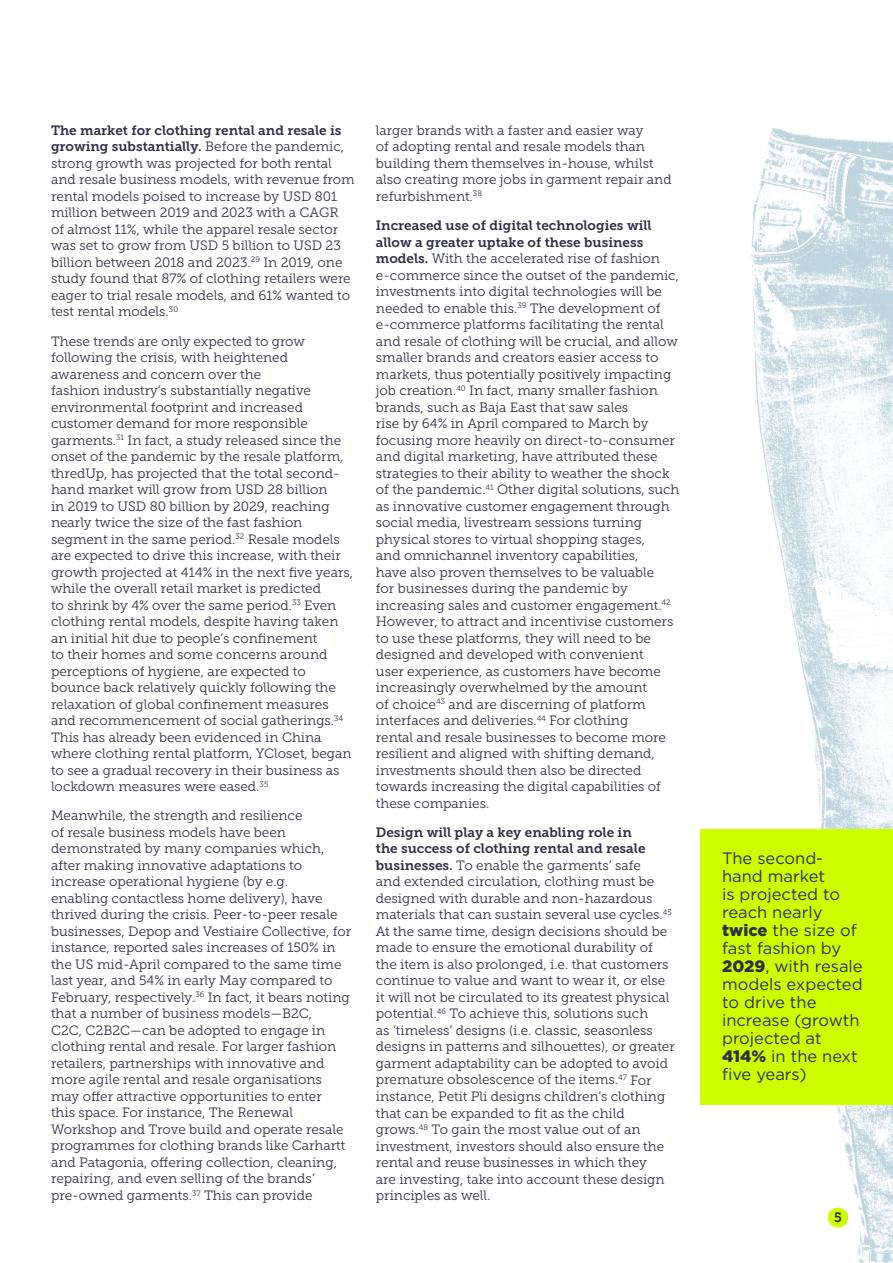
<style>
.page{position:relative;width:893px;height:1263px;background:#fff}
.page>*{position:absolute;margin:0;border:0;box-sizing:border-box;transform-origin:0 0}
.t1{font:16.5px/18px "Gotham";color:#2f2f46}
.t2{font:13.5px/16.5px "Museo Slab 300";color:#2f2f46}
.t3{font:13.5px/16.5px "Museo Slab 700";color:#2f2f46}
.s1{font-family:"Museo Slab 300"}
.s2{font-family:"Museo Slab 700"}
.s3{font-weight:900}
</style>
<div class="page">
<img style="left:711px;top:128px;width:182px;height:1135px">
<div style="left:701px;top:830px;width:192px;height:275px;background:#cf0"></div>
<div style="left:828px;top:1208px;width:20px;height:19px;background:#cf0;border-radius:10px"></div>
<p class="t3" style="left:51px;top:122px;width:295px">The market for clothing rental and resale is growing substantially. <span class="s1">Before the pandemic,</span></p>
<p class="t2" style="left:51px;top:155px;width:305px">strong growth was projected for both rental and resale business models, with revenue from rental models poised to increase by USD 801 million between 2019 and 2023 with a CAGR of almost 11%, while the apparel resale sector was set to grow from USD 5 billion to USD 23 billion between 2018 and 2023.<sup>29</sup> In 2019, one study found that 87% of clothing retailers were eager to trial resale models, and 61% wanted to test rental models.<sup>30</sup></p>
<p class="t2" style="left:51px;top:333px;width:304px">These trends are only expected to grow following the crisis, with heightened awareness and concern over the<br>fashion industry’s substantially negative environmental footprint and increased customer demand for more responsible garments.<sup>31</sup> In fact, a study released since the onset of the pandemic by the resale platform, thredUp, has projected that the total second&shy;hand market will grow from USD 28 billion<br>in 2019 to USD 80 billion by 2029, reaching nearly twice the size of the fast fashion segment in the same period.<sup>32</sup> Resale models are expected to drive this increase, with their growth projected at 414% in the next five years, while the overall retail market is predicted<br>to shrink by 4% over the same period.<sup>33</sup> Even clothing rental models, despite having taken an initial hit due to people’s confinement<br>to their homes and some concerns around perceptions of hygiene, are expected to bounce back relatively quickly following the relaxation of global confinement measures and recommencement of social gatherings.<sup>34<br></sup>This has already been evidenced in China where clothing rental platform, YCloset, began to see a gradual recovery in their business as lockdown measures were eased.<sup>35</sup></p>
<p class="t2" style="left:51px;top:808px;width:302px">Meanwhile, the strength and resilience<br>of resale business models have been demonstrated by many companies which, after making innovative adaptations to increase operational hygiene (by e.g.<br>enabling contactless home delivery), have thrived during the crisis. Peer-to-peer resale businesses, Depop and Vestiaire Collective, for instance, reported sales increases of 150% in the US mid-April compared to the same time last year, and 54% in early May compared to February, respectively.<sup>36</sup> In fact, it bears noting that a number of business models—B2C,<br>C2C, C2B2C—can be adopted to engage in clothing rental and resale. For larger fashion retailers, partnerships with innovative and more agile rental and resale organisations may offer attractive opportunities to enter<br>this space. For instance, The Renewal Workshop and Trove build and operate resale programmes for clothing brands like Carhartt and Patagonia, offering collection, cleaning, repairing, and even selling of the brands’ pre-owned garments.<sup>37</sup> This can provide</p>
<p class="t2" style="left:376px;top:122px;width:297px">larger brands with a faster and easier way<br>of adopting rental and resale models than building them themselves in-house, whilst also creating more jobs in garment repair and refurbishment.<sup>38</sup></p>
<p class="t3" style="left:376px;top:217px;width:277px">Increased use of digital technologies will allow a greater uptake of these business</p>
<p class="t2" style="left:376px;top:250px;width:305px"><span class="s2">models.</span> With the accelerated rise of fashion e-commerce since the outset of the pandemic, investments into digital technologies will be needed to enable this.<sup>39</sup> The development of e-commerce platforms facilitating the rental and resale of clothing will be crucial, and allow smaller brands and creators easier access to markets, thus potentially positively impacting job creation.<sup>40</sup> In fact, many smaller fashion brands, such as Baja East that saw sales<br>rise by 64% in April compared to March by focusing more heavily on direct-to-consumer and digital marketing, have attributed these strategies to their ability to weather the shock of the pandemic.<sup>41</sup> Other digital solutions, such as innovative customer engagement through social media, livestream sessions turning physical stores to virtual shopping stages,<br>and omnichannel inventory capabilities,<br>have also proven themselves to be valuable<br>for businesses during the pandemic by increasing sales and customer engagement.<sup>42<br></sup>However, to attract and incentivise customers to use these platforms, they will need to be designed and developed with convenient<br>user experience, as customers have become increasingly overwhelmed by the amount<br>of choice<sup>43</sup> and are discerning of platform interfaces and deliveries.<sup>44</sup> For clothing<br>rental and resale businesses to become more resilient and aligned with shifting demand, investments should then also be directed towards increasing the digital capabilities of these companies.</p>
<p class="t3" style="left:376px;top:824px;width:271px">Design will play a key enabling role in the success of clothing rental and resale</p>
<p class="t2" style="left:376px;top:857px;width:300px"><span class="s2">businesses.</span> To enable the garments’ safe<br>and extended circulation, clothing must be designed with durable and non-hazardous materials that can sustain several use cycles.<sup>45<br></sup>At the same time, design decisions should be made to ensure the emotional durability of the item is also prolonged, i.e. that customers continue to value and want to wear it, or else it will not be circulated to its greatest physical potential.<sup>46</sup> To achieve this, solutions such<br>as ‘timeless’ designs (i.e. classic, seasonless designs in patterns and silhouettes), or greater garment adaptability can be adopted to avoid premature obsolescence of the items.<sup>47</sup> For instance, Petit Pli designs children’s clothing that can be expanded to fit as the child grows.<sup>48</sup> To gain the most value out of an investment, investors should also ensure the rental and reuse businesses in which they<br>are investing, take into account these design principles as well.</p>
<p class="t1" style="left:722px;top:849px;width:142px">The second&shy;hand market<br>is projected to reach nearly <span class="s3">twice</span> the size of fast fashion by<br><span class="s3">2029</span>, with resale models expected to drive the increase (growth projected at<br><span class="s3">414%</span> in the next five years)</p>
<p class="t3" style="left:834px;top:1209px;width:9px">5</p>
</div>
